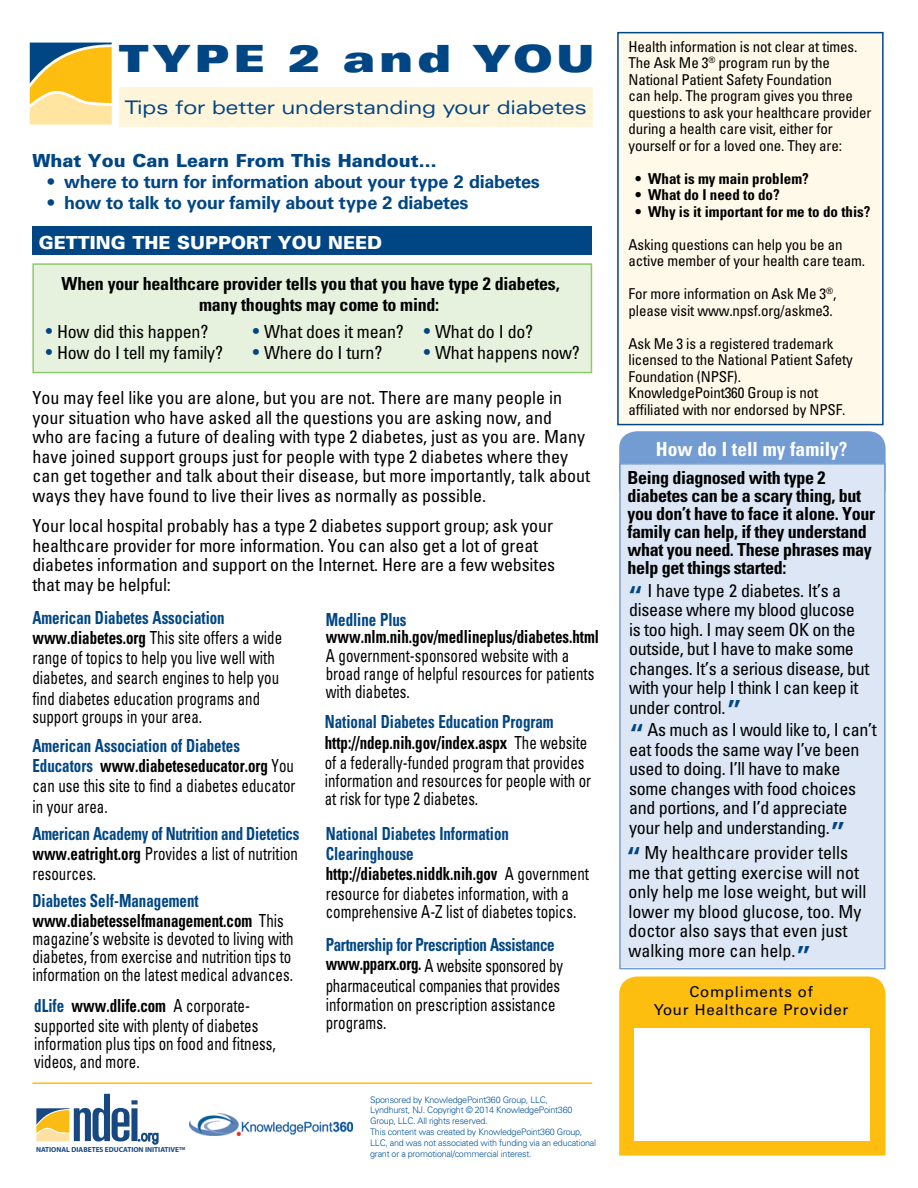
<style>
.page{position:relative;width:918px;height:1188px;background:#fff}
.page>*{position:absolute;margin:0;border:0;box-sizing:border-box;transform-origin:0 0}
.t1{font:900 expanded 37.5px "Univers";letter-spacing:.1em;color:#004685}
.t2{font:condensed 36px "Univers";color:#004685}
.t3{font:700 condensed 19.5px "Univers";color:#fff}
.t4{font:expanded 18.75px "Univers";letter-spacing:-.01em;color:#004685}
.t5{font:condensed 18px/20.2px "Univers";color:#000;scale:.83 1}
.t6{font:condensed 18px/19.5px "Univers";color:#000}
.t7{font:condensed 18px/19.5px "Univers";letter-spacing:-.02em;color:#000}
.t8{font:700 condensed 18px/18px "Univers";letter-spacing:-.015em;color:#000}
.t9{font:condensed 18px/19.4px "Univers";letter-spacing:-.02em;color:#000;scale:.83 1}
.t10{font:700 condensed 18px/20.2px "Univers";letter-spacing:-.01em;color:#004685;text-align:justify;scale:.83 1}
.t11{font:700 condensed 18px/20.2px "Univers";letter-spacing:-.015em;color:#000;scale:.83 1}
.t12{font:700 18px "Univers";letter-spacing:-.02em;color:#004685}
.t13{font:900 18px "Univers";color:#004685}
.t14{font:900 18px "Univers";color:#fff}
.t15{font:condensed 15px/16.5px "Univers";letter-spacing:-.01em;color:#000}
.t16{font:700 condensed 15px "Univers";color:#000}
.t17{font:15px/18px "Univers";letter-spacing:.05em;color:#000;text-align:center}
.t18{font:14.85px "Arial Narrow";color:#174881}
.t19{font:300 9px/10.8px "Univers";letter-spacing:-.03em;color:#00539b}
.t20{font:700 7.2px "Myriad";color:#174881}
.s1{font-size:19.5px;color:#004685}
.s2{font-weight:700;color:#004685}
.s3{font-weight:700}
.s4{color:#000}
.s5{font-weight:400;color:#000}
.s6{color:#004685}
.s7{font-weight:400}
</style>
<div class="page">
<svg style="left:30px;top:43px;width:82px;height:82px;background:#d8bc5e"></svg>
<div style="left:32px;top:226px;width:560px;height:29px;background:#004685"></div>
<div style="left:32px;top:263px;width:560px;height:110px;background:#e6f2dd;border:2px solid #8ec96c"></div>
<div style="left:619px;top:431px;width:267px;height:74px;background:#739cd2;border-radius:17px"></div>
<div style="left:119px;top:87px;width:473px;height:40px;background:#fff5db"></div>
<div style="left:620px;top:464px;width:265px;height:503px;background:#dce6f4"></div>
<div style="left:619px;top:463px;width:267px;height:506px;border:2px solid #739cd2"></div>
<hr style="left:32px;top:1082px;width:560px;height:2px;background:#febe10">
<div style="left:619px;top:976px;width:267px;height:180px;background:#febe10"></div>
<div style="left:635px;top:1029px;width:235px;height:112px;background:#fff"></div>
<div style="left:618px;top:33px;width:265px;height:390px;background:#fff9e9"></div>
<div style="left:617px;top:32px;width:267px;height:393px;border:2px solid #004685"></div>
<svg style="left:36px;top:1094px;width:122px;height:51px"></svg>
<img style="left:189px;top:1114px;width:164px;height:22px">
<h1 class="t1" style="left:118px;top:36px;width:478px">TYPE 2 and YOU</h1>
<p class="t4" style="left:125px;top:96px;width:464px">Tips for better understanding your diabetes</p>
<p class="t13" style="left:32px;top:150px;width:406px">What You Can Learn From This Handout...</p>
<p class="t12" style="left:48px;top:171px;width:493px">• where to turn for information about your type 2 diabetes</p>
<p class="t12" style="left:48px;top:192px;width:422px">• how to talk to your family about type 2 diabetes</p>
<p class="t14" style="left:39px;top:231px;width:345px">GETTING THE SUPPORT YOU NEED</p>
<p class="t8" style="left:199px;top:273px;width:362px;line-height:21px;text-indent:-137px">When your healthcare provider tells you that you have type 2 diabetes, many thoughts may come to mind:</p>
<p class="t6" style="left:46px;top:322px;width:164px"><span class="s1">•</span> How did this happen?</p>
<p class="t6" style="left:253px;top:322px;width:282px"><span class="s1">•</span> What does it mean? <span class="s1">•</span> What do I do?</p>
<p class="t6" style="left:46px;top:343px;width:179px"><span class="s1">•</span> How do I tell my family?</p>
<p class="t6" style="left:253px;top:343px;width:131px"><span class="s1">•</span> Where do I turn?</p>
<p class="t6" style="left:424px;top:343px;width:157px"><span class="s1">•</span> What happens now?</p>
<p class="t6" style="left:32px;top:388px;width:559px">You may feel like you are alone, but you are not. There are many people in your situation who have asked all the questions you are asking now, and<br>who are facing a future of dealing with type 2 diabetes, just as you are. Many have joined support groups just for people with type 2 diabetes where they can get together and talk about their disease, but more importantly, talk about ways they have found to live their lives as normally as possible.</p>
<p class="t6" style="left:32px;top:516px;width:524px">Your local hospital probably has a type 2 diabetes support group; ask your healthcare provider for more information. You can also get a lot of great diabetes information and support on the Internet. Here are a few websites that may be helpful:</p>
<p class="t5" style="left:32px;top:607px;width:302px"><span class="s2">American Diabetes Association </span><span class="s3">www.diabetes.org</span> This site offers a wide range of topics to help you live well with diabetes, and search engines to help you find diabetes education programs and support groups in your area.</p>
<p class="t5" style="left:32px;top:735px;width:319px"><span class="s2">American Association of Diabetes Educators</span> <span class="s3">www.diabeteseducator.org</span> You can use this site to find a diabetes educator in your area.</p>
<p class="t10" style="left:32px;top:823px;width:323px">American Academy of Nutrition and Dietetics <span class="s4">www.eatright.org</span> <span class="s5">Provides a list of nutrition resources.</span></p>
<p class="t11" style="left:32px;top:891px;width:304px"><span class="s6">Diabetes Self-Management </span>www.diabetesselfmanagement.com <span class="s7">This</span></p>
<p class="t5" style="left:32px;top:930px;width:316px;line-height:18px">magazine’s website is devoted to living with diabetes, from exercise and nutrition tips to information on the latest medical advances.</p>
<p class="t5" style="left:34px;top:995px;width:271px"><span class="s2">dLife</span> <span class="s3">www.dlife.com</span> A corporate&shy;supported site with plenty of diabetes</p>
<p class="t5" style="left:34px;top:1035px;width:292px;line-height:18px">information plus tips on food and fitness, videos, and more.</p>
<p class="t18" style="left:138px;top:1125px;width:23px">.org</p>
<p class="t20" style="left:36px;top:1146px;width:151px">NATIONAL DIABETES EDUCATION INITIATIVE™</p>
<p class="t10" style="left:326px;top:609px;width:99px">Medline Plus</p>
<p class="t11" style="left:326px;top:626px;width:331px">www.nlm.nih.gov/medlineplus/diabetes.html</p>
<p class="t5" style="left:326px;top:646px;width:325px;line-height:18px">A government-sponsored website with a broad range of helpful resources for patients with diabetes.</p>
<p class="t5" style="left:325px;top:711px;width:318px;line-height:20.7px"><span class="s2">National Diabetes Education Program </span><span class="s3">http://ndep.nih.gov/index.aspx</span> The website of a federally-funded program that provides</p>
<p class="t5" style="left:325px;top:772px;width:322px;line-height:18px">information and resources for people with or at risk for type 2 diabetes.</p>
<p class="t5" style="left:326px;top:823px;width:319px"><span class="s2">National Diabetes Information Clearinghouse </span><span class="s3">http://diabetes.niddk.nih.gov</span> A government resource for diabetes information, with a</p>
<p class="t5" style="left:326px;top:902px;width:303px">comprehensive A-Z list of diabetes topics.</p>
<p class="t9" style="left:326px;top:935px;width:287px"><span class="s2">Partnership for Prescription Assistance </span><span class="s3">www.pparx.org.</span> A website sponsored by pharmaceutical companies that provides information on prescription assistance programs.</p>
<p class="t19" style="left:370px;top:1094px;width:227px">Sponsored by KnowledgePoint360 Group, LLC,<br>Lyndhurst, NJ. Copyright © 2014 KnowledgePoint360<br>Group, LLC. All rights reserved.<br>This content was created by KnowledgePoint360 Group, LLC, and was not associated with funding via an educational grant or a promotional/commercial interest.</p>
<p class="t15" style="left:629px;top:38px;width:245px">Health information is not clear at times.<br>The Ask Me 3<sup>®</sup> program run by the National Patient Safety Foundation<br>can help. The program gives you three questions to ask your healthcare provider during a health care visit, either for yourself or for a loved one. They are:</p>
<p class="t16" style="left:635px;top:169px;width:175px">• What is my main problem?</p>
<p class="t16" style="left:635px;top:185px;width:146px">• What do I need to do?</p>
<p class="t16" style="left:635px;top:202px;width:237px">• Why is it important for me to do this?</p>
<p class="t15" style="left:629px;top:236px;width:238px">Asking questions can help you be an active member of your health care team.</p>
<p class="t15" style="left:629px;top:285px;width:209px">For more information on Ask Me 3<sup>®</sup>, please visit www.npsf.org/askme3.</p>
<p class="t15" style="left:629px;top:335px;width:226px">Ask Me 3 is a registered trademark licensed to the National Patient Safety<br>Foundation (NPSF).<br>KnowledgePoint360 Group is not affiliated with nor endorsed by NPSF.</p>
<p class="t3" style="left:656px;top:438px;width:193px">How do I tell my family?</p>
<p class="t8" style="left:627px;top:469px;width:249px">Being diagnosed with type 2 diabetes can be a scary thing, but you don’t have to face it alone. Your family can help, if they understand what you need. These phrases may help get things started:</p>
<p class="t7" style="left:629px;top:580px;width:242px;text-indent:18px">I have type 2 diabetes. It’s a disease where my blood glucose is too high. I may seem OK on the outside, but I have to make some changes. It’s a serious disease, but with your help I think I can keep it under control.</p>
<h2 class="t2" style="left:627px;top:576px;width:17px">“</h2>
<h2 class="t2" style="left:727px;top:691px;width:17px">”</h2>
<p class="t7" style="left:629px;top:720px;width:249px;text-indent:18px">As much as I would like to, I can’t eat foods the same way I’ve been used to doing. I’ll have to make some changes with food choices and portions, and I’d appreciate your help and understanding.</p>
<h2 class="t2" style="left:629px;top:714px;width:17px">“</h2>
<h2 class="t2" style="left:830px;top:812px;width:17px">”</h2>
<p class="t6" style="left:628px;top:843px;width:239px;text-indent:16px">My healthcare provider tells me that getting exercise will not only help me lose weight, but will lower my blood glucose, too. My doctor also says that even just walking more can help.</p>
<h2 class="t2" style="left:626px;top:837px;width:17px">“</h2>
<h2 class="t2" style="left:796px;top:937px;width:17px">”</h2>
<p class="t17" style="left:654px;top:983px;width:196px">Compliments of<br>Your Healthcare Provider</p>
</div>
